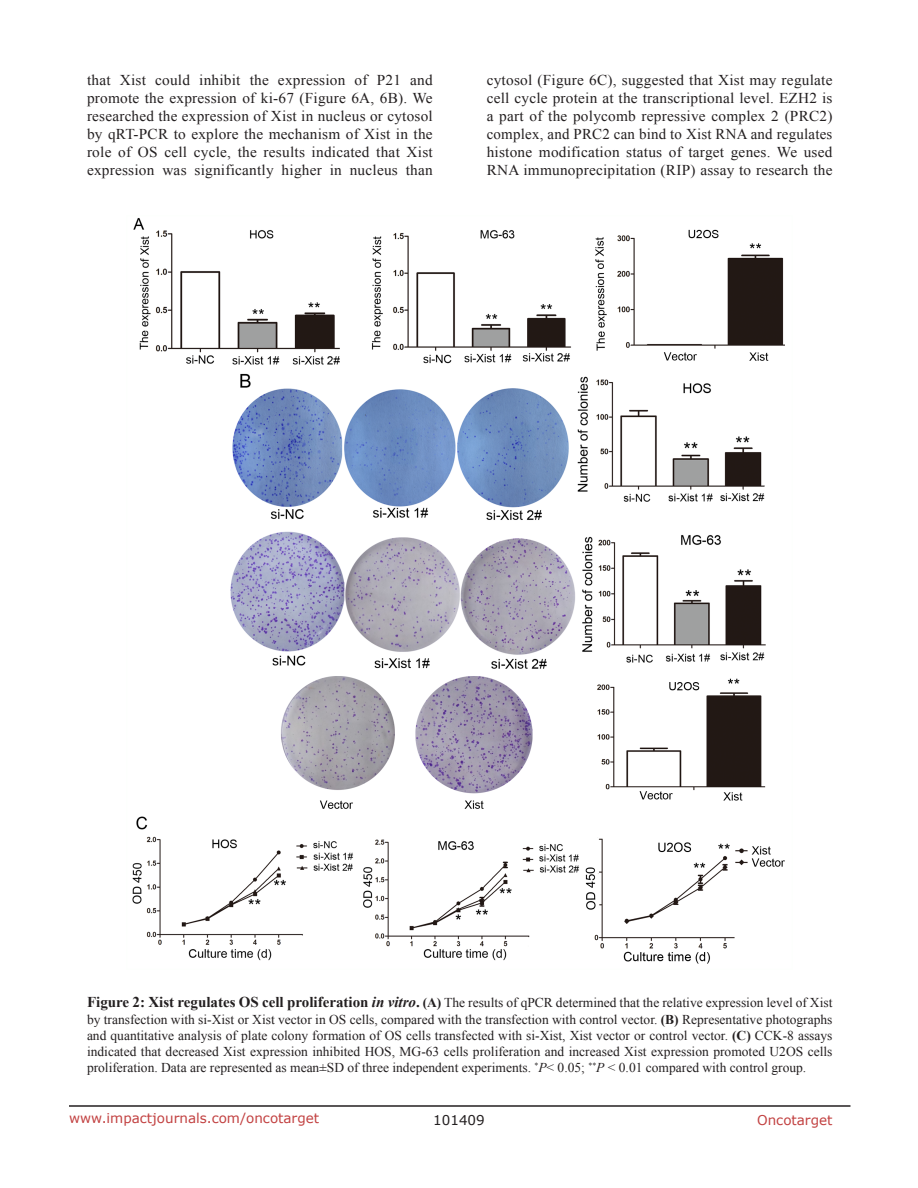
<style>
.page{position:relative;width:918px;height:1188px;background:#fff}
.page>*{position:absolute;margin:0;border:0;box-sizing:border-box;transform-origin:0 0}
.BodyText{font:15px/18px "Times New Roman";letter-spacing:.015em;color:#231f20;text-align:justify}
.figuretext{font:13.5px/16.2px "Times New Roman";color:#231f20;text-align:justify}
.t1{font:13.5px "Verdana";color:#c24141}
.t2{font:13.5px "Verdana";color:#231f20}
.s1{font-weight:700;font-size:15px}
.s2{font-weight:700;font-style:italic;font-size:15px}
.s3{font-weight:700}
.s4{font-style:italic}
</style>
<div class="page">
<hr style="left:69px;top:1105px;width:781px;height:2px;background:#231f20">
<img style="left:132px;top:218px;width:653px;height:746px">
<p class="BodyText" style="left:87px;top:71px;width:347px">that Xist could inhibit the expression of P21 and promote the expression of ki-67 (Figure 6A, 6B). We researched the expression of Xist in nucleus or cytosol by qRT-PCR to explore the mechanism of Xist in the role of OS cell cycle, the results indicated that Xist expression was significantly higher in nucleus than</p>
<p class="BodyText" style="left:487px;top:71px;width:347px">cytosol (Figure 6C), suggested that Xist may regulate cell cycle protein at the transcriptional level. EZH2 is a part of the polycomb repressive complex 2 (PRC2) complex, and PRC2 can bind to Xist RNA and regulates histone modification status of target genes. We used RNA immunoprecipitation (RIP) assay to research the</p>
<p class="figuretext" style="left:87px;top:995px;width:747px"><span class="s1">Figure 2: Xist regulates OS cell proliferation</span> <span class="s2">in vitro</span><span class="s1">.</span> <span class="s3">(A)</span> The results of qPCR determined that the relative expression level of Xist by transfection with si-Xist or Xist vector in OS cells, compared with the transfection with control vector. <span class="s3">(B)</span> Representative photographs and quantitative analysis of plate colony formation of OS cells transfected with si-Xist, Xist vector or control vector. <span class="s3">(C)</span> CCK-8 assays indicated that decreased Xist expression inhibited HOS, MG-63 cells proliferation and increased Xist expression promoted U2OS cells proliferation. Data are represented as mean±SD of three independent experiments. <sup>*</sup><span class="s4">P</span>&lt; 0.05; <sup>**</sup><span class="s4">P</span> &lt; 0.01 compared with control group.</p>
<p class="t1" style="left:69px;top:1109px;width:252px">www.impactjournals.com/oncotarget</p>
<p class="t2" style="left:433px;top:1111px;width:53px">101409</p>
<p class="t1" style="left:757px;top:1111px;width:77px">Oncotarget</p>
</div>
